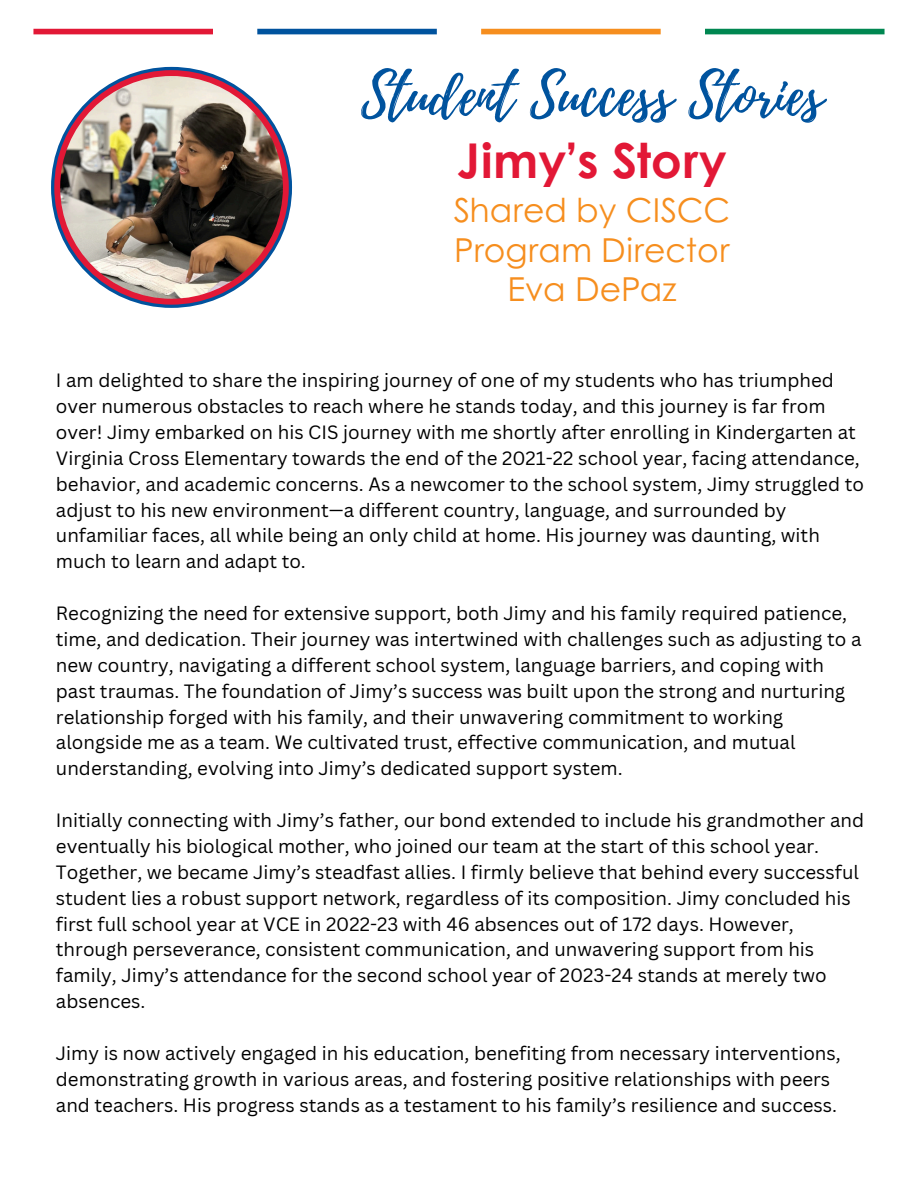
<style>
.page{position:relative;width:918px;height:1188px;background:#fff}
.page>*{position:absolute;margin:0;border:0;box-sizing:border-box;transform-origin:0 0}
.t1{font:57px "Playlist Script";color:#00539e}
.t2{font:700 48px "Century Gothic";color:#e21836}
.t3{font:33px/39.3px "Century Gothic";color:#f68e1e;text-align:center}
.t4{font:18.75px/25.8px "Canva Sans";color:#000}
</style>
<div class="page">
<div style="left:33px;top:29px;width:180px;height:5px;background:#e21836"></div>
<div style="left:257px;top:29px;width:180px;height:5px;background:#00539e"></div>
<div style="left:481px;top:29px;width:180px;height:5px;background:#f68e1e"></div>
<div style="left:705px;top:29px;width:180px;height:5px;background:#008751"></div>
<svg style="left:51px;top:67px;width:241px;height:241px;background:#0d5aa1"></svg>
<svg style="left:54px;top:70px;width:235px;height:235px;background:#d51c3c"></svg>
<img style="left:60px;top:76px;width:223px;height:223px;border-radius:50%">
<h1 class="t1" style="left:361px;top:55px;width:463px">Student Success Stories</h1>
<h2 class="t2" style="left:457px;top:124px;width:271px">Jimy’s Story</h2>
<h3 class="t3" style="left:453px;top:189px;width:278px">Shared by CISCC<br>Program Director<br>Eva DePaz</h3>
<p class="t4" style="left:56px;top:367px;width:810px">I am delighted to share the inspiring journey of one of my students who has triumphed over numerous obstacles to reach where he stands today, and this journey is far from over! Jimy embarked on his CIS journey with me shortly after enrolling in Kindergarten at Virginia Cross Elementary towards the end of the 2021-22 school year, facing attendance, behavior, and academic concerns. As a newcomer to the school system, Jimy struggled to adjust to his new environment—a different country, language, and surrounded by unfamiliar faces, all while being an only child at home. His journey was daunting, with much to learn and adapt to.</p>
<p class="t4" style="left:56px;top:600px;width:807px">Recognizing the need for extensive support, both Jimy and his family required patience, time, and dedication. Their journey was intertwined with challenges such as adjusting to a new country, navigating a different school system, language barriers, and coping with past traumas. The foundation of Jimy’s success was built upon the strong and nurturing relationship forged with his family, and their unwavering commitment to working alongside me as a team. We cultivated trust, effective communication, and mutual understanding, evolving into Jimy’s dedicated support system.</p>
<p class="t4" style="left:56px;top:807px;width:810px">Initially connecting with Jimy’s father, our bond extended to include his grandmother and eventually his biological mother, who joined our team at the start of this school year.<br>Together, we became Jimy’s steadfast allies. I firmly believe that behind every successful student lies a robust support network, regardless of its composition. Jimy concluded his first full school year at VCE in 2022-23 with 46 absences out of 172 days. However, through perseverance, consistent communication, and unwavering support from his family, Jimy’s attendance for the second school year of 2023-24 stands at merely two absences.</p>
<p class="t4" style="left:56px;top:1040px;width:786px">Jimy is now actively engaged in his education, benefiting from necessary interventions, demonstrating growth in various areas, and fostering positive relationships with peers and teachers. His progress stands as a testament to his family’s resilience and success.</p>
</div>
